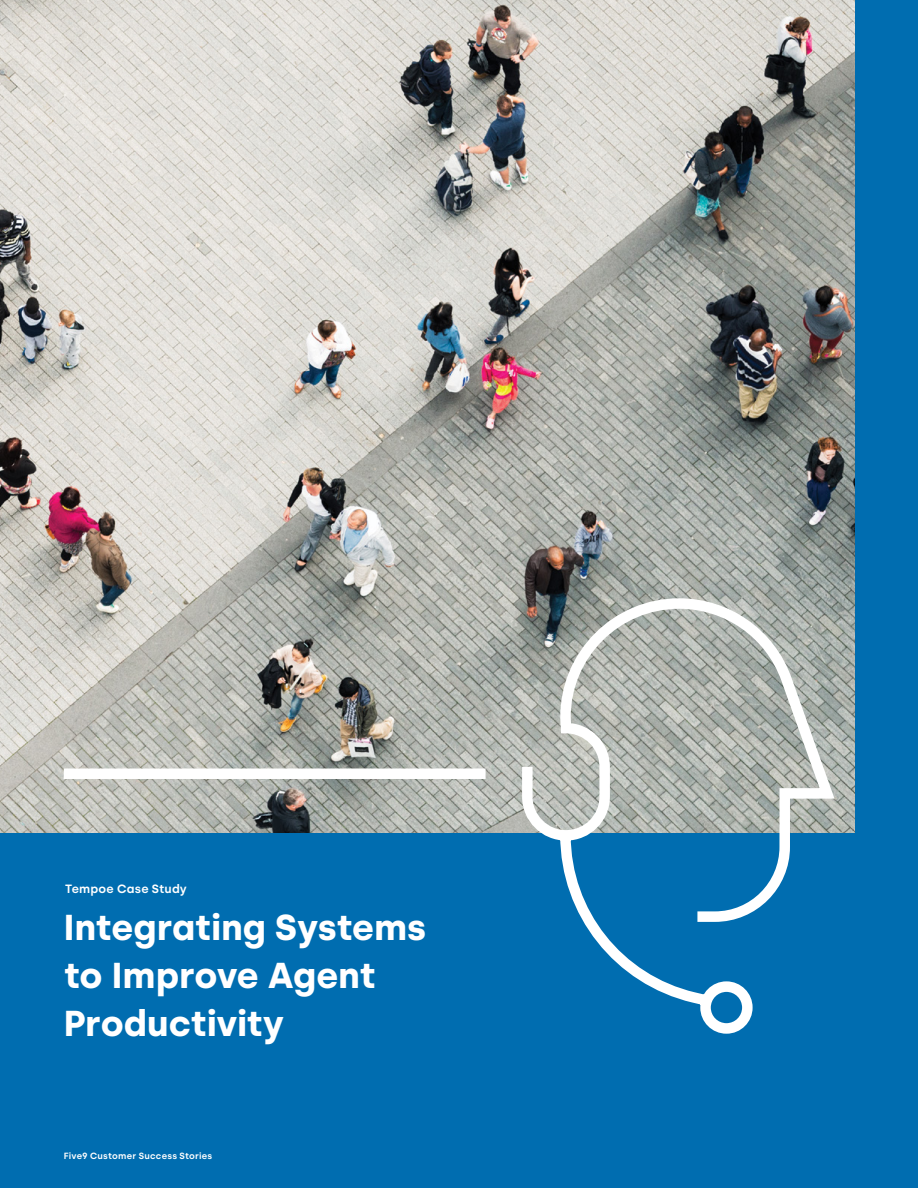
<style>
.page{position:relative;width:918px;height:1188px;background:#006db0}
.page>*{position:absolute;margin:0;border:0;box-sizing:border-box;transform-origin:0 0}
.t1{font:700 36px/48px "Silka";color:#fff}
.t2{font:600 12px "Silka";letter-spacing:.02em;color:#fff}
.t3{font:600 9px "Silka";letter-spacing:.025em;color:#fff}
</style>
<div class="page">
<img style="left:0;top:0;width:855px;height:832px">
<svg style="left:53px;top:604px;width:789px;height:430px"></svg>
<p class="t2" style="left:65px;top:881px;width:123px">Tempoe Case Study</p>
<p class="t1" style="left:64px;top:904px;width:364px">Integrating Systems to Improve Agent<br>Productivity</p>
<p class="t3" style="left:64px;top:1151px;width:150px">Five9 Customer Success Stories</p>
</div>
